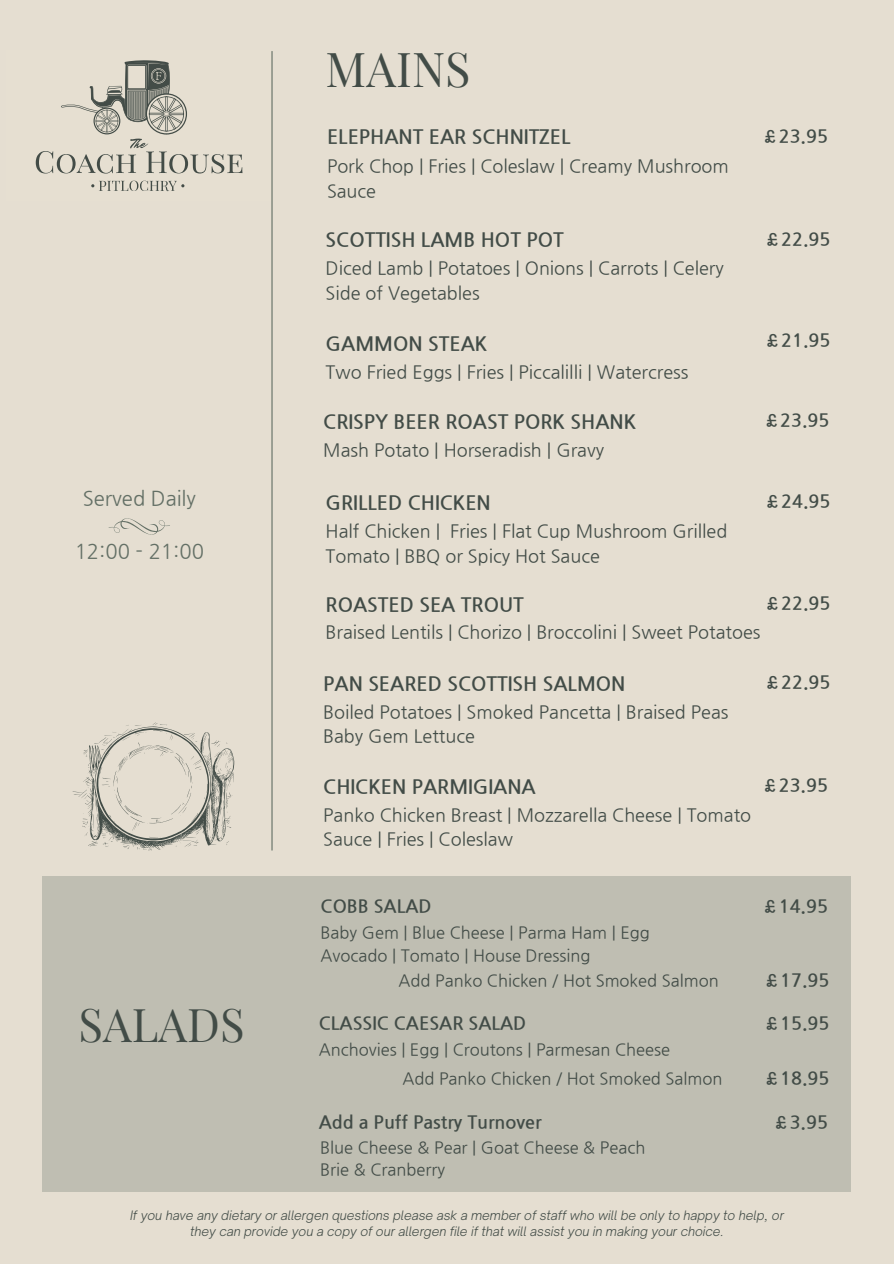
<style>
.page{position:relative;width:894px;height:1264px;background:#fff}
.page>*{position:absolute;margin:0;border:0;box-sizing:border-box;transform-origin:0 0}
.t1{font:46.95px "Playfair Display";color:#424c47}
.t2{font:45.45px "Playfair Display";color:#424c47}
.t3{font:20.25px "Nanum Gothic";color:#636f65}
.t4{font:700 19.5px "Nanum Gothic";color:#424c47}
.t5{font:18px/24.8px "Nanum Gothic";color:#424c47}
.t6{font:700 18px "Nanum Gothic";color:#424c47}
.t7{font:16.5px/22.5px "Nanum Gothic";color:#424c47}
.t8{font:italic 300 12.45px/16.6px "Open Sauce One";color:#424c47;text-align:center}
</style>
<div class="page">
<div style="left:0;top:0;width:893px;height:1263px;background:#e5ded1"></div>
<svg style="left:91px;top:181px;width:93px;height:10px"></svg>
<svg style="left:36px;top:60px;width:206px;height:113px"></svg>
<hr style="left:271px;top:51px;width:1px;height:799px;background:#636f65">
<svg style="left:109px;top:518px;width:61px;height:17px"></svg>
<svg style="left:72px;top:722px;width:162px;height:128px"></svg>
<div style="left:42px;top:876px;width:808px;height:315px;background:#bfbeb2"></div>
<p class="t1" style="left:325px;top:36px;width:146px">MAINS</p>
<p class="t4" style="left:327px;top:125px;width:245px">ELEPHANT EAR SCHNITZEL</p>
<h3 class="t6" style="left:761px;top:125px;width:68px">£23.95</h3>
<h3 class="t5" style="left:327px;top:154px;width:403px">Pork Chop | Fries | Coleslaw | Creamy Mushroom<br>Sauce</h3>
<h2 class="t3" style="left:83px;top:486px;width:115px">Served Daily</h2>
<h6 class="t3" style="left:75px;top:539px;width:131px">12:00 - 21:00</h6>
<h2 class="t2" style="left:79px;top:992px;width:167px">SALADS</h2>
<h6 class="t4" style="left:325px;top:228px;width:239px">SCOTTISH LAMB HOT POT</h6>
<h5 class="t5" style="left:325px;top:255px;width:399px">Diced Lamb | Potatoes | Onions | Carrots | Celery<br>Side of Vegetables</h5>
<h6 class="t4" style="left:325px;top:332px;width:163px">GAMMON STEAK</h6>
<h2 class="t5" style="left:325px;top:359px;width:364px">Two Fried Eggs | Fries | Piccalilli | Watercress</h2>
<h2 class="t4" style="left:323px;top:410px;width:314px">CRISPY BEER ROAST PORK SHANK</h2>
<h6 class="t5" style="left:323px;top:437px;width:282px">Mash Potato | Horseradish | Gravy</h6>
<h4 class="t4" style="left:325px;top:491px;width:167px">GRILLED CHICKEN</h4>
<h6 class="t5" style="left:325px;top:518px;width:403px">Half Chicken | Fries | Flat Cup Mushroom Grilled<br>Tomato | BBQ or Spicy Hot Sauce</h6>
<h4 class="t6" style="left:764px;top:228px;width:68px">£22.95</h4>
<h6 class="t6" style="left:764px;top:329px;width:68px">£21.95</h6>
<h5 class="t6" style="left:763px;top:409px;width:68px">£23.95</h5>
<h5 class="t6" style="left:764px;top:491px;width:68px">£24.95</h5>
<h2 class="t6" style="left:764px;top:592px;width:68px">£22.95</h2>
<h6 class="t4" style="left:325px;top:592px;width:200px">ROASTED SEA TROUT</h6>
<h5 class="t5" style="left:325px;top:620px;width:436px">Braised Lentils | Chorizo | Broccolini | Sweet Potatoes</h5>
<h1 class="t4" style="left:323px;top:672px;width:303px">PAN SEARED SCOTTISH SALMON</h1>
<h2 class="t5" style="left:323px;top:699px;width:407px">Boiled Potatoes | Smoked Pancetta | Braised Peas<br>Baby Gem Lettuce</h2>
<h5 class="t4" style="left:323px;top:774px;width:214px">CHICKEN PARMIGIANA</h5>
<h5 class="t5" style="left:323px;top:802px;width:429px">Panko Chicken Breast | Mozzarella Cheese | Tomato<br>Sauce | Fries | Coleslaw</h5>
<h5 class="t6" style="left:764px;top:672px;width:68px">£22.95</h5>
<p class="t6" style="left:761px;top:774px;width:68px">£23.95</p>
<h5 class="t6" style="left:320px;top:895px;width:112px">COBB SALAD</h5>
<h2 class="t7" style="left:320px;top:921px;width:331px">Baby Gem | Blue Cheese | Parma Ham | Egg<br>Avocado | Tomato | House Dressing</h2>
<h6 class="t7" style="left:398px;top:968px;width:321px">Add Panko Chicken / Hot Smoked Salmon</h6>
<h2 class="t6" style="left:319px;top:1012px;width:209px">CLASSIC CAESAR SALAD</h2>
<h6 class="t7" style="left:319px;top:1037px;width:353px">Anchovies | Egg | Croutons | Parmesan Cheese</h6>
<h6 class="t6" style="left:761px;top:895px;width:68px">£14.95</h6>
<h5 class="t6" style="left:763px;top:969px;width:68px">£17.95</h5>
<h5 class="t6" style="left:763px;top:1012px;width:68px">£15.95</h5>
<p class="t7" style="left:402px;top:1067px;width:321px">Add Panko Chicken / Hot Smoked Salmon</p>
<h1 class="t6" style="left:763px;top:1067px;width:68px">£18.95</h1>
<h6 class="t6" style="left:319px;top:1111px;width:224px">Add a Puff Pastry Turnover</h6>
<h6 class="t6" style="left:772px;top:1111px;width:57px">£3.95</h6>
<h5 class="t7" style="left:320px;top:1135px;width:326px">Blue Cheese &amp; Pear | Goat Cheese &amp; Peach<br>Brie &amp; Cranberry</h5>
<p class="t8" style="left:130px;top:1206px;width:655px">If you have any dietary or allergen questions please ask a member of staff who will be only to happy to help, or they can provide you a copy of our allergen file if that will assist you in making your choice.</p>
</div>
